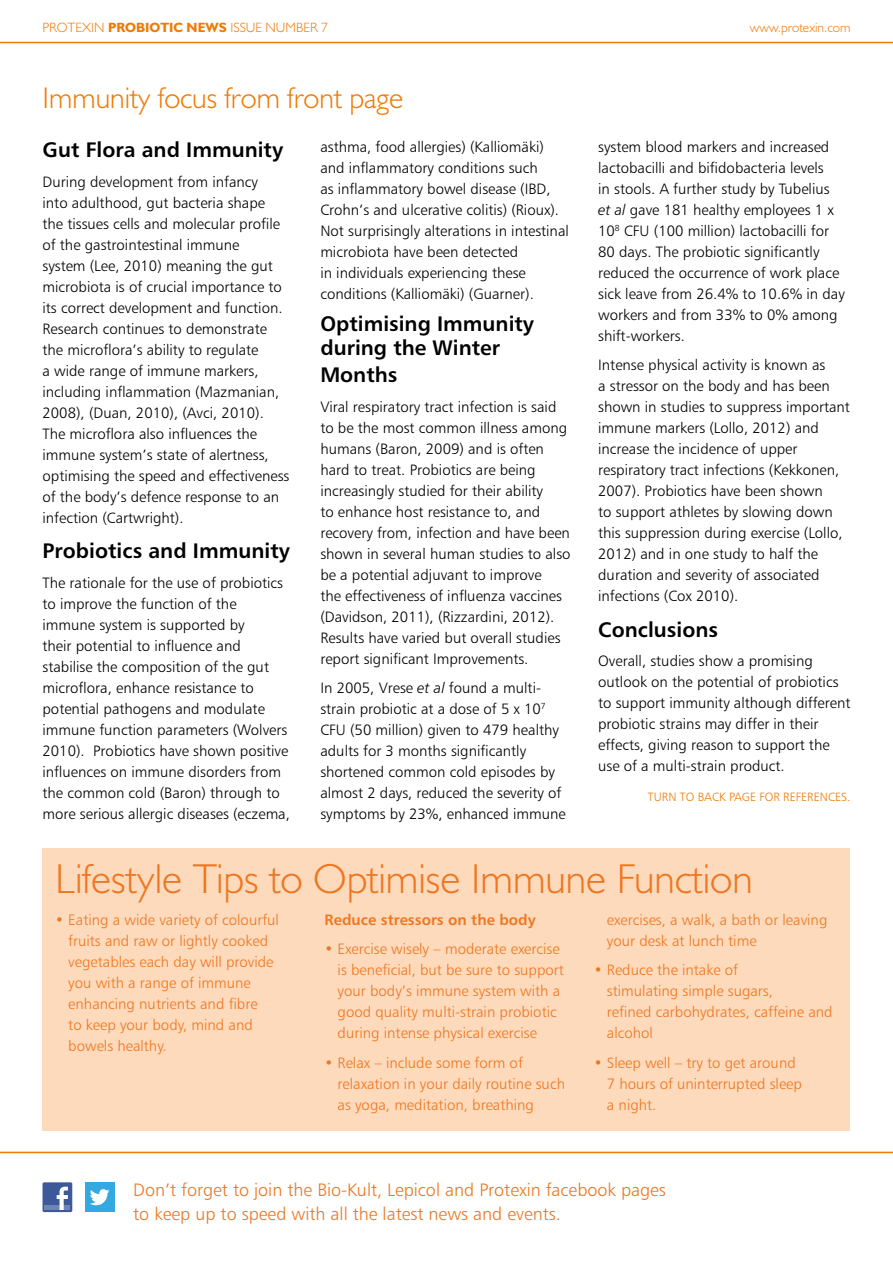
<style>
.page{position:relative;width:893px;height:1263px;background:#fff}
.page>*{position:absolute;margin:0;border:0;box-sizing:border-box;transform-origin:0 0}
.t1{font:300 42px "Humanist 521 BT";color:#ee7620}
.t2{font:300 30px "Humanist 521 BT";color:#ef7a06}
.t3{font:21px/24px "Humanist 777 BT Bold B";color:#000}
.t4{font:18px/24px "Humanist 777 BT Light B";color:#ee7620}
.t5{font:15px/21px "Humanist 777 BT Light B";color:#000}
.t6{font:15px/21px "Humanist 777 BT Light B";color:#ee7620}
.t7{font:15px "Humanist 777 BT Bold B";color:#ee7620}
.t8{font:300 13.5px "Humanist 521 BT";color:#ef7a06}
.t9{font:12px "Humanist 777 BT Light B";color:#ef7a06}
.s1{font-weight:700}
.s2{font-family:"Humanist 777 BT Light Italic B"}
</style>
<div class="page">
<div style="left:43px;top:848px;width:807px;height:283px;background:#fddabb"></div>
<hr style="left:0;top:1152px;width:893px;height:1px;background:#ef7a06">
<div style="left:85px;top:1182px;width:29px;height:30px;background:#34a9e1"></div>
<svg style="left:90px;top:1189px;width:19px;height:16px"></svg>
<div style="left:43px;top:1182px;width:29px;height:30px;background:#3d5999;border-radius:2px"></div>
<hr style="left:45px;top:1206px;width:25px;height:4px;background:#6e85b3">
<svg style="left:57px;top:1186px;width:11px;height:24px"></svg>
<hr style="left:0;top:42px;width:893px;height:1px;background:#ef7a06">
<p class="t8" style="left:43px;top:19px;width:287px">Protexin <span class="s1">PROBIOTIC NEWS</span> Issue Number 7</p>
<p class="t8" style="left:750px;top:19px;width:102px">www.protexin.com</p>
<h2 class="t2" style="left:43px;top:79px;width:362px">Immunity focus from front page</h2>
<h3 class="t3" style="left:43px;top:137px;width:242px">Gut Flora and Immunity</h3>
<p class="t5" style="left:43px;top:171px;width:248px">During development from infancy<br>into adulthood, gut bacteria shape the tissues cells and molecular profile of the gastrointestinal immune<br>system (Lee, 2010) meaning the gut microbiota is of crucial importance to its correct development and function.<br>Research continues to demonstrate the microflora’s ability to regulate<br>a wide range of immune markers, including inflammation (Mazmanian, 2008), (Duan, 2010), (Avci, 2010).<br>The microflora also influences the immune system’s state of alertness, optimising the speed and effectiveness of the body’s defence response to an infection (Cartwright).</p>
<h3 class="t3" style="left:43px;top:538px;width:249px">Probiotics and Immunity</h3>
<p class="t5" style="left:43px;top:572px;width:249px">The rationale for the use of probiotics to improve the function of the immune system is supported by<br>their potential to influence and stabilise the composition of the gut microflora, enhance resistance to potential pathogens and modulate immune function parameters (Wolvers 2010). Probiotics have shown positive influences on immune disorders from the common cold (Baron) through to more serious allergic diseases (eczema,</p>
<p class="t5" style="left:320px;top:136px;width:250px">asthma, food allergies) (Kalliomäki) and inflammatory conditions such<br>as inflammatory bowel disease (IBD, Crohn’s and ulcerative colitis) (Rioux).<br>Not surprisingly alterations in intestinal microbiota have been detected<br>in individuals experiencing these conditions (Kalliomäki) (Guarner).</p>
<h3 class="t3" style="left:320px;top:311px;width:215px">Optimising Immunity during the Winter</h3>
<h3 class="t3" style="left:320px;top:362px;width:79px">Months</h3>
<p class="t5" style="left:320px;top:396px;width:252px">Viral respiratory tract infection is said to be the most common illness among humans (Baron, 2009) and is often hard to treat. Probiotics are being increasingly studied for their ability<br>to enhance host resistance to, and recovery from, infection and have been shown in several human studies to also be a potential adjuvant to improve<br>the effectiveness of influenza vaccines (Davidson, 2011), (Rizzardini, 2012).<br>Results have varied but overall studies report significant Improvements.</p>
<p class="t5" style="left:320px;top:677px;width:247px">In 2005, Vrese <span class="s2">et al</span> found a multi&shy;strain probiotic at a dose of 5 x 10<sup>7<br></sup>CFU (50 million) given to 479 healthy adults for 3 months significantly shortened common cold episodes by almost 2 days, reduced the severity of symptoms by 23%, enhanced immune</p>
<p class="t5" style="left:598px;top:136px;width:248px">system blood markers and increased lactobacilli and bifidobacteria levels<br>in stools. A further study by Tubelius <span class="s2">et al</span> gave 181 healthy employees 1 x 10<sup>8</sup> CFU (100 million) lactobacilli for 80 days. The probiotic significantly reduced the occurrence of work place sick leave from 26.4% to 10.6% in day workers and from 33% to 0% among shift-workers.</p>
<p class="t5" style="left:598px;top:354px;width:253px">Intense physical activity is known as<br>a stressor on the body and has been shown in studies to suppress important immune markers (Lollo, 2012) and increase the incidence of upper respiratory tract infections (Kekkonen, 2007). Probiotics have been shown<br>to support athletes by slowing down this suppression during exercise (Lollo, 2012) and in one study to half the duration and severity of associated infections (Cox 2010).</p>
<h3 class="t3" style="left:598px;top:617px;width:121px">Conclusions</h3>
<p class="t5" style="left:598px;top:650px;width:254px">Overall, studies show a promising outlook on the potential of probiotics to support immunity although different probiotic strains may differ in their effects, giving reason to support the use of a multi-strain product.</p>
<p class="t9" style="left:648px;top:789px;width:14px">Turn</p>
<p class="t9" style="left:680px;top:789px;width:87px">to BACK PAGE for</p>
<p class="t9" style="left:783px;top:789px;width:8px">reference</p>
<p class="t9" style="left:841px;top:789px;width:11px">s.</p>
<h1 class="t1" style="left:55px;top:853px;width:699px">Lifestyle Tips to Optimise Immune Function</h1>
<p class="t6" style="left:68px;top:909px;width:212px;text-indent:-13px">• Eating a wide variety of colourful fruits and raw or lightly cooked vegetables each day will provide you with a range of immune enhancing nutrients and fibre<br>to keep your body, mind and bowels healthy.</p>
<p class="t7" style="left:325px;top:910px;width:213px">Reduce stressors on the body</p>
<p class="t6" style="left:607px;top:909px;width:222px">exercises, a walk, a bath or leaving your desk at lunch time</p>
<p class="t6" style="left:607px;top:959px;width:227px;text-indent:-13px">• Reduce the intake of<br>stimulating simple sugars,<br>refined carbohydrates, caffeine and alcohol</p>
<p class="t6" style="left:607px;top:1052px;width:197px;text-indent:-13px">• Sleep well – try to get around<br>7 hours of uninterrupted sleep a night.</p>
<p class="t6" style="left:338px;top:938px;width:228px;text-indent:-13px">• Exercise wisely – moderate exercise is beneficial, but be sure to support your body’s immune system with a good quality multi-strain probiotic during intense physical exercise</p>
<p class="t6" style="left:338px;top:1052px;width:229px;text-indent:-13px">• Relax – include some form of relaxation in your daily routine such as yoga, meditation, breathing</p>
<p class="t4" style="left:133px;top:1177px;width:534px">Don’t forget to join the Bio-Kult, Lepicol and Protexin facebook pages to keep up to speed with all the latest news and events.</p>
</div>
